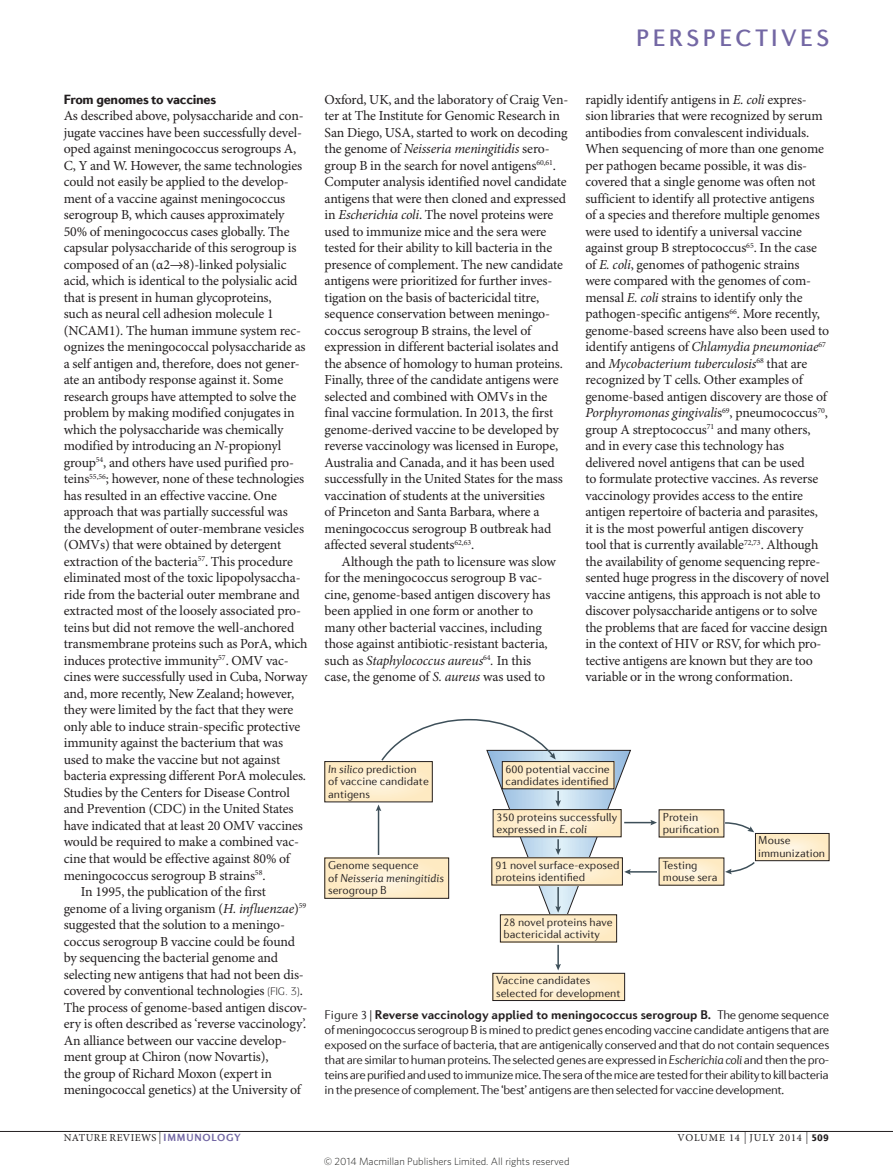
<style>
.page{position:relative;width:893px;height:1174px;background:#fff}
.page>*{position:absolute;margin:0;border:0;box-sizing:border-box;transform-origin:0 0}
.t1{font:500 24px "Diverda Sans Com";letter-spacing:.14em;color:#7367a4}
.bodyindent{font:13.8px/16.5px "Minion Pro";letter-spacing:-.015em;color:#231f20}
.bodyfirst{font:13.8px/16.5px "Minion Pro";letter-spacing:-.015em;color:#231f20}
.crosshead{font:900 13.5px "Diverda Sans Com";letter-spacing:-.02em;color:#231f20}
.figurecaptionnorule{font:300 12.75px/15px "Diverda Sans Com";letter-spacing:-.03em;color:#231f20;text-align:justify}
.t2{font:300 11.7px/12.5px "Diverda Sans Com";color:#231f20}
.t3{font:11.7px/12.5px "Diverda Sans Com Light 2";color:#231f20}
.t4{font:300 10.5px "Whitney";color:#1d1d1b}
.t5{font:10.5px "Minion Pro";letter-spacing:.05em;color:#231f20}
.t6{font:10.5px "Minion Pro";letter-spacing:.085em;color:#231f20}
.s1{font-style:italic}
.s2{font-family:"Diverda Sans Com Light Italic 2";font-weight:400}
.s3{font-family:"Diverda Sans Com";font-weight:300}
.s4{font-family:"Diverda Sans Com Light 2";font-weight:400}
.s5{font-weight:700}
.s6{font-size:12px}
.s7{font-family:"Diverda Sans Com";font-weight:700;color:#7367a4}
.s8{font-family:"Diverda Sans Com";font-weight:900}
</style>
<div class="page">
<hr style="left:0;top:1131px;width:893px;height:1px;background:#231f20">
<svg style="left:327px;top:763px;width:49px;height:37px;background:#feedcb"></svg>
<div style="left:325px;top:761px;width:107px;height:41px;border:1px solid #231f20"></div>
<svg style="left:327px;top:859px;width:49px;height:37px;background:#feecc9"></svg>
<svg style="left:661px;top:811px;width:61px;height:24px"></svg>
<svg style="left:661px;top:859px;width:61px;height:24px"></svg>
<svg style="left:757px;top:835px;width:70px;height:24px;background:#feedcc"></svg>
<div style="left:755px;top:833px;width:74px;height:28px;border:1px solid #231f20"></div>
<div style="left:500px;top:914px;width:117px;height:28px;background:#feebc4"></div>
<svg style="left:495px;top:975px;width:128px;height:23px;background:#feedcc"></svg>
<div style="left:493px;top:973px;width:132px;height:27px;border:1px solid #231f20"></div>
<hr style="left:557px;top:944px;width:2px;height:22px;background:#3d4f59">
<svg style="left:555px;top:964px;width:6px;height:6px"></svg>
<svg style="left:376px;top:718px;width:281px;height:220px"></svg>
<svg style="left:725px;top:860px;width:31px;height:14px"></svg>
<svg style="left:723px;top:821px;width:31px;height:11px"></svg>
<h1 class="t1" style="left:636px;top:24px;width:195px">PERSPECTIVES</h1>
<p class="crosshead" style="left:64px;top:91px;width:154px">From genomes to vaccines</p>
<p class="bodyfirst" style="left:64px;top:108px;width:245px">As described above, polysaccharide and con&shy;jugate vaccines have been successfully devel&shy;oped against meningococcus serogroups A, C, Y and W. However, the same technologies could not easily be applied to the develop&shy;ment of a vaccine against meningococcus serogroup B, which causes approximately 50% of meningococcus cases globally. The capsular polysaccharide of this serogroup is composed of an (α2→8)-linked polysialic acid, which is identical to the polysialic acid that is present in human glycoproteins,<br>such as neural cell adhesion molecule 1 (NCAM1). The human immune system rec&shy;ognizes the meningococcal polysaccharide as a self antigen and, therefore, does not gener&shy;ate an antibody response against it. Some research groups have attempted to solve the problem by making modified conjugates in which the polysaccharide was chemically modified by introducing an <span class="s1">N</span>‑propionyl group<sup>54</sup>, and others have used purified pro&shy;teins<sup>55</sup><sup>,</sup><sup>56</sup>; however, none of these technologies has resulted in an effective vaccine. One approach that was partially successful was the development of outer-membrane vesicles (OMVs) that were obtained by detergent extraction of the bacteria<sup>57</sup>. This procedure eliminated most of the toxic lipopolysaccha&shy;ride from the bacterial outer membrane and extracted most of the loosely associated pro&shy;teins but did not remove the well-anchored transmembrane proteins such as PorA, which induces protective immunity<sup>57</sup>. OMV vac&shy;cines were successfully used in Cuba, Norway and, more recently, New Zealand; however, they were limited by the fact that they were only able to induce strain-specific protective immunity against the bacterium that was used to make the vaccine but not against bacteria expressing different PorA molecules.<br>Studies by the Centers for Disease Control and Prevention (CDC) in the United States have indicated that at least 20 OMV vaccines would be required to make a combined vac&shy;cine that would be effective against 80% of meningococcus serogroup B strains<sup>58</sup>.</p>
<p class="bodyindent" style="left:64px;top:884px;width:244px;text-indent:17px">In 1995, the publication of the first genome of a living organism (<span class="s1">H. influenzae</span>)<sup>59 </sup>suggested that the solution to a meningo&shy;coccus serogroup B vaccine could be found by sequencing the bacterial genome and selecting new antigens that had not been dis&shy;covered by conventional technologies</p>
<p class="bodyindent" style="left:64px;top:983px;width:245px;text-indent:227px">✓ .<br>The process of genome-based antigen discov&shy;ery is often described as ‘reverse vaccinology’.<br>An alliance between our vaccine develop&shy;ment group at Chiron (now Novartis),<br>the group of Richard Moxon (expert in meningococcal genetics) at the University of</p>
<p class="bodyindent" style="left:325px;top:92px;width:245px">Oxford, UK, and the laboratory of Craig Ven&shy;ter at The Institute for Genomic Research in San Diego, USA, started to work on decoding the genome of <span class="s1">Neisseria meningitidis</span> sero&shy;group B in the search for novel antigens<sup>60</sup><sup>,</sup><sup>61</sup>.<br>Computer analysis identified novel candidate antigens that were then cloned and expressed in <span class="s1">Escherichia coli</span>. The novel proteins were used to immunize mice and the sera were tested for their ability to kill bacteria in the presence of complement. The new candidate antigens were prioritized for further inves&shy;tigation on the basis of bactericidal titre, sequence conservation between meningo&shy;coccus serogroup B strains, the level of expression in different bacterial isolates and the absence of homology to human proteins.<br>Finally, three of the candidate antigens were selected and combined with OMVs in the final vaccine formulation. In 2013, the first genome-derived vaccine to be developed by reverse vaccinology was licensed in Europe, Australia and Canada, and it has been used successfully in the United States for the mass vaccination of students at the universities<br>of Princeton and Santa Barbara, where a meningococcus serogroup B outbreak had affected several students<sup>62</sup><sup>,</sup><sup>63</sup>.</p>
<p class="bodyindent" style="left:325px;top:554px;width:233px;text-indent:17px">Although the path to licensure was slow for the meningococcus serogroup B vac&shy;cine, genome-based antigen discovery has been applied in one form or another to many other bacterial vaccines, including those against antibiotic-resistant bacteria, such as <span class="s1">Staphylococcus aureus</span><sup>64</sup><span class="s1">.</span> In this case, the genome of <span class="s1">S. aureus</span> was used to</p>
<p class="bodyindent" style="left:585px;top:92px;width:245px">rapidly identify antigens in <span class="s1">E. coli</span> expres&shy;sion libraries that were recognized by serum antibodies from convalescent individuals.<br>When sequencing of more than one genome per pathogen became possible, it was dis&shy;covered that a single genome was often not sufficient to identify all protective antigens<br>of a species and therefore multiple genomes were used to identify a universal vaccine against group B streptococcus<sup>65</sup>. In the case of <span class="s1">E. coli</span>, genomes of pathogenic strains<br>were compared with the genomes of com&shy;mensal <span class="s1">E. coli</span> strains to identify only the pathogen-specific antigens<sup>66</sup>. More recently, genome-based screens have also been used to identify antigens of <span class="s1">Chlamydia pneumoniae</span><sup>67 </sup>and <span class="s1">Mycobacterium tuberculosis</span><sup>68</sup> that are recognized by T cells. Other examples of genome-based antigen discovery are those of <span class="s1">Porphyromonas gingivali</span>s<sup>69</sup>, pneumococcus<sup>70</sup>, group A streptococcus<sup>71</sup> and many others, and in every case this technology has delivered novel antigens that can be used<br>to formulate protective vaccines. As reverse vaccinology provides access to the entire antigen repertoire of bacteria and parasites,<br>it is the most powerful antigen discovery<br>tool that is currently available<sup>72</sup><sup>,</sup><sup>73</sup>. Although the availability of genome sequencing repre&shy;sented huge progress in the discovery of novel vaccine antigens, this approach is not able to discover polysaccharide antigens or to solve the problems that are faced for vaccine design in the context of HIV or RSV, for which pro&shy;tective antigens are known but they are too variable or in the wrong conformation.</p>
<p class="t2" style="left:328px;top:762px;width:102px"><span class="s2">In silico</span> prediction of vaccine candidate antigens</p>
<p class="t2" style="left:328px;top:859px;width:117px">Genome sequence<br>of <span class="s2">Neisseria meningitidis </span>serogroup B</p>
<p class="t3" style="left:506px;top:762px;width:106px"><span class="s3">600 potential vaccine </span>candidates identified</p>
<p class="t2" style="left:496px;top:810px;width:122px">350 proteins successfully expressed in <span class="s2">E. coli</span></p>
<p class="t2" style="left:496px;top:858px;width:125px">91 novel surface-exposed <span class="s4">proteins identified</span></p>
<p class="t3" style="left:663px;top:810px;width:58px"><span class="s3">Protein </span>purification</p>
<p class="t2" style="left:663px;top:858px;width:56px">Testing mouse sera</p>
<p class="t2" style="left:758px;top:834px;width:68px">Mouse immunization</p>
<p class="t2" style="left:504px;top:915px;width:110px">28 novel proteins have bactericidal activity</p>
<p class="t2" style="left:496px;top:974px;width:126px">Vaccine candidates selected for development</p>
<p class="figurecaptionnorule" style="left:325px;top:1007px;width:506px">Figure 3 | <span class="s5">Reverse vaccinology applied to meningococcus serogroup B.</span> The genome sequence of meningococcus serogroup B is mined to predict genes encoding vaccine candidate antigens that are exposed on the surface of bacteria, that are antigenically conserved and that do not contain sequences that are similar to human proteins. The selected genes are expressed in <span class="s2">Escherichia coli</span> and then the pro&shy;teins are purified and used to immunize mice. The sera of the mice are tested for their ability to kill bacteria in the presence of complement. The ‘best’ antigens are then selected for vaccine development.</p>
<p class="t5" style="left:64px;top:1131px;width:179px">NATURE REVIEWS <span class="s6">|</span> <span class="s7">IMMUNOLOGY</span></p>
<p class="t6" style="left:678px;top:1131px;width:153px">VOLUME 14 <span class="s6">|</span> JULY 2014 <span class="s6">|</span> <span class="s8">509</span></p>
<p class="t4" style="left:324px;top:1154px;width:247px">© 2014 Macmillan Publishers Limited. All rights reserved</p>
</div>
